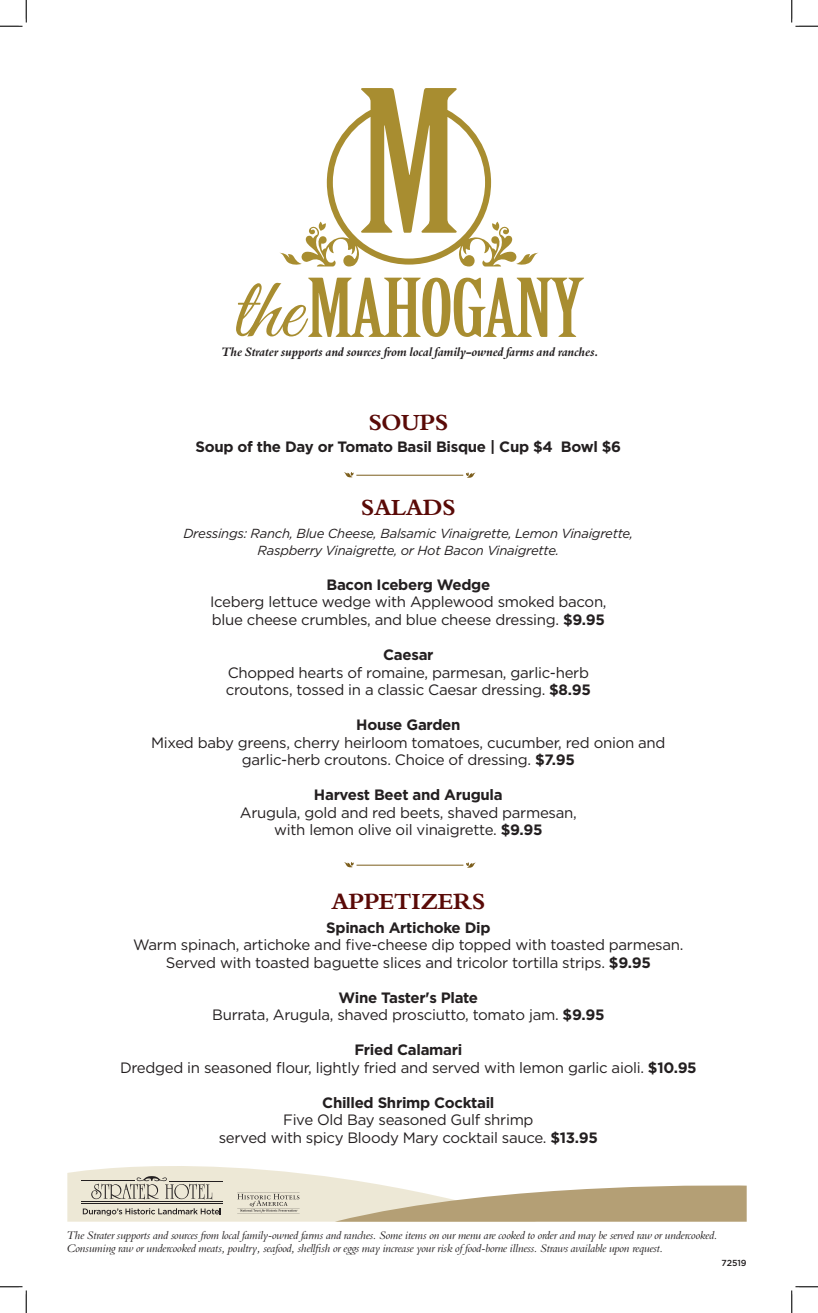
<style>
.page{position:relative;width:818px;height:1313px;background:#fff}
.page>*{position:absolute;margin:0;border:0;box-sizing:border-box;transform-origin:0 0}
.t1{font:700 22.5px "Bergamo Std";letter-spacing:-.01em;color:#5a0a07}
.t2{font:15px/17.5px "Gotham";letter-spacing:-.02em;color:#231f20}
.t3{font:700 15px "Gotham";letter-spacing:-.02em;color:#231f20}
.t4{font:italic 13.12px "Gotham";letter-spacing:-.02em;color:#231f20}
.t5{font:italic 700 12.5px "Bergamo Std";letter-spacing:-.02em;color:#231f20}
.t6{font:italic 11.25px "Bergamo Std";letter-spacing:-.01em;color:#231f20}
.t7{font:500 8.75px "Gotham";color:#231f20}
.s1{font-weight:700}
</style>
<div class="page">
<svg style="left:67px;top:1166px;width:679px;height:55px"></svg>
<svg style="left:280px;top:88px;width:258px;height:179px"></svg>
<svg style="left:236px;top:278px;width:348px;height:59px"></svg>
<svg style="left:466px;top:472px;width:10px;height:6px"></svg>
<svg style="left:344px;top:472px;width:9px;height:5px"></svg>
<hr style="left:356px;top:475px;width:107px;height:1px;background:#7c5e1c">
<svg style="left:466px;top:862px;width:10px;height:6px"></svg>
<svg style="left:344px;top:862px;width:10px;height:5px"></svg>
<hr style="left:356px;top:864px;width:107px;height:1px;background:#7c5e1c">
<svg style="left:0;top:0;width:27px;height:27px"></svg>
<svg style="left:0;top:1286px;width:27px;height:26px"></svg>
<svg style="left:791px;top:0;width:27px;height:27px"></svg>
<svg style="left:791px;top:1286px;width:27px;height:26px"></svg>
<p class="t5" style="left:221px;top:345px;width:379px">The Strater supports and sources from local family-owned farms and ranches.</p>
<p class="t1" style="left:368px;top:409px;width:82px">SOUPS</p>
<p class="t3" style="left:195px;top:437px;width:427px">Soup of the Day or Tomato Basil Bisque | Cup $4 Bowl $6</p>
<p class="t1" style="left:361px;top:495px;width:96px">SALADS</p>
<p class="t4" style="left:183px;top:525px;width:451px">Dressings: Ranch, Blue Cheese, Balsamic Vinaigrette, Lemon Vinaigrette,</p>
<p class="t4" style="left:257px;top:542px;width:303px">Raspberry Vinaigrette, or Hot Bacon Vinaigrette.</p>
<p class="t3" style="left:326px;top:574px;width:165px">Bacon Iceberg Wedge</p>
<p class="t2" style="left:210px;top:593px;width:398px">Iceberg lettuce wedge with Applewood smoked bacon, blue cheese crumbles, and blue cheese dressing. <span class="s1">$9.95</span></p>
<p class="t3" style="left:383px;top:644px;width:52px">Caesar</p>
<p class="t2" style="left:228px;top:663px;width:363px">Chopped hearts of romaine, parmesan, garlic-herb</p>
<p class="t2" style="left:226px;top:680px;width:366px">croutons, tossed in a classic Caesar dressing. <span class="s1">$8.95</span></p>
<p class="t3" style="left:356px;top:714px;width:106px">House Garden</p>
<p class="t2" style="left:151px;top:733px;width:516px">Mixed baby greens, cherry heirloom tomatoes, cucumber, red onion and</p>
<p class="t2" style="left:242px;top:750px;width:334px">garlic-herb croutons. Choice of dressing. <span class="s1">$7.95</span></p>
<p class="t3" style="left:314px;top:784px;width:190px">Harvest Beet and Arugula</p>
<p class="t2" style="left:240px;top:803px;width:338px;text-align:center">Arugula, gold and red beets, shaved parmesan, with lemon olive oil vinaigrette. <span class="s1">$9.95</span></p>
<p class="t1" style="left:331px;top:888px;width:155px">APPETIZERS</p>
<p class="t3" style="left:326px;top:917px;width:166px">Spinach Artichoke Dip</p>
<p class="t2" style="left:133px;top:935px;width:551px">Warm spinach, artichoke and five-cheese dip topped with toasted parmesan.</p>
<p class="t2" style="left:166px;top:953px;width:486px">Served with toasted baguette slices and tricolor tortilla strips. <span class="s1">$9.95</span></p>
<p class="t3" style="left:338px;top:987px;width:141px">Wine Taster's Plate</p>
<p class="t2" style="left:212px;top:1005px;width:394px">Burrata, Arugula, shaved prosciutto, tomato jam. <span class="s1">$9.95</span></p>
<p class="t3" style="left:354px;top:1040px;width:109px">Fried Calamari</p>
<p class="t2" style="left:120px;top:1058px;width:578px">Dredged in seasoned flour, lightly fried and served with lemon garlic aioli. <span class="s1">$10.95</span></p>
<p class="t3" style="left:322px;top:1092px;width:174px">Chilled Shrimp Cocktail</p>
<p class="t2" style="left:283px;top:1110px;width:252px">Five Old Bay seasoned Gulf shrimp</p>
<p class="t2" style="left:219px;top:1128px;width:381px">served with spicy Bloody Mary cocktail sauce. <span class="s1">$13.95</span></p>
<p class="t6" style="left:67px;top:1228px;width:652px">The Strater supports and sources from local family-owned farms and ranches. Some items on our menu are cooked to order and may be served raw or undercooked.</p>
<p class="t6" style="left:67px;top:1241px;width:598px">Consuming raw or undercooked meats, poultry, seafood, shellfish or eggs may increase your risk of food-borne illness. Straws available upon request.</p>
<p class="t7" style="left:721px;top:1257px;width:27px">72519</p>
</div>
